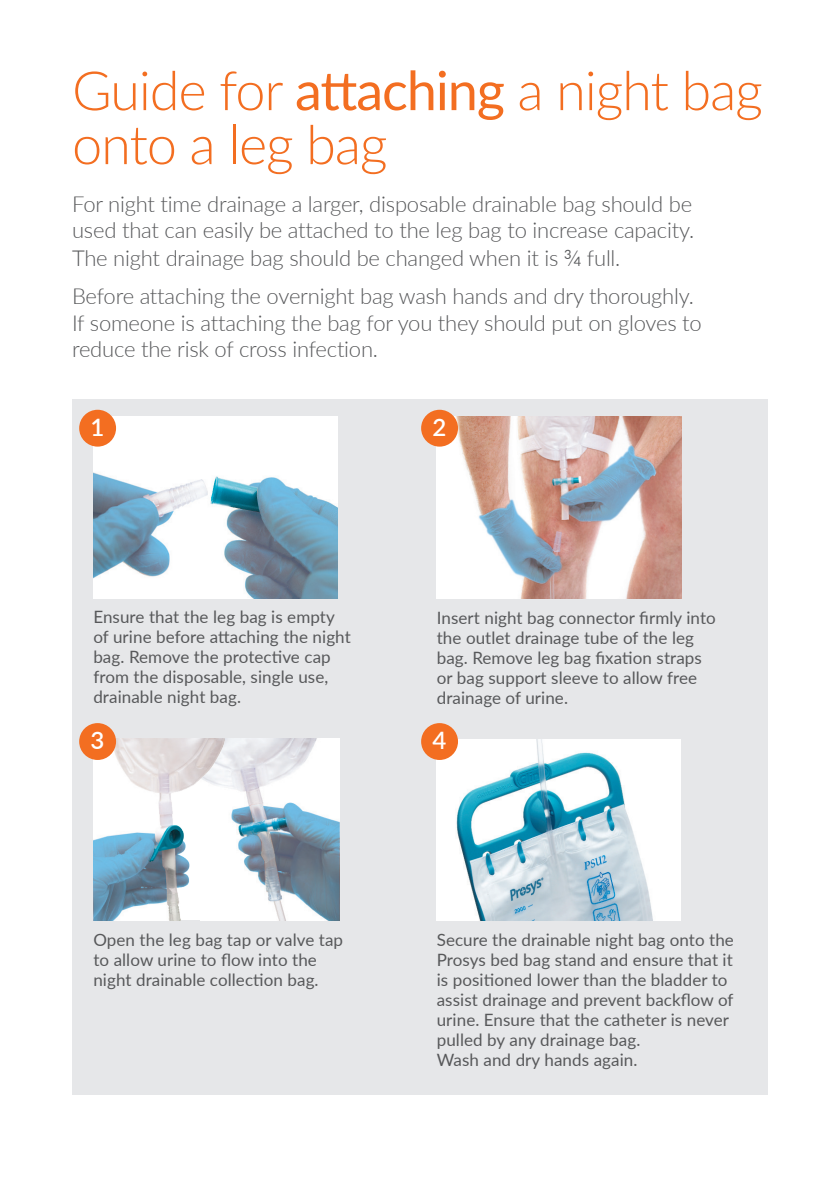
<style>
.page{position:relative;width:840px;height:1191px;background:#fff}
.page>*{position:absolute;margin:0;border:0;box-sizing:border-box;transform-origin:0 0}
.URO_HD2_21pt{font:300 54px/54px "Lato";letter-spacing:-.02em;color:#f36e21}
.Body_hd{font:600 24px "Lato";color:#fff}
.Body_01{font:300 22px/27.2px "Lato";letter-spacing:-.01em;color:#57585a;text-align:justify}
.Guide_text{font:17px/20px "Lato";letter-spacing:.005em;color:#57585a}
.s1{font-weight:400}
.s2{font-weight:400;font-size:12.8px}
</style>
<div class="page">
<div style="left:72px;top:399px;width:695px;height:695px;background:#e6e7e9"></div>
<img style="left:93px;top:417px;width:244px;height:181px">
<img style="left:201px;top:738px;width:138px;height:182px">
<img style="left:93px;top:739px;width:132px;height:181px">
<img style="left:436px;top:739px;width:244px;height:181px">
<img style="left:436px;top:417px;width:244px;height:181px">
<div style="left:79px;top:410px;width:37px;height:36px;background:#f36e21;border-radius:50%"></div>
<div style="left:79px;top:723px;width:37px;height:37px;background:#f36e21;border-radius:50%"></div>
<div style="left:421px;top:410px;width:37px;height:36px;background:#f36e21;border-radius:50%"></div>
<div style="left:421px;top:723px;width:37px;height:37px;background:#f36e21;border-radius:50%"></div>
<p class="URO_HD2_21pt" style="left:72px;top:62px;width:691px">Guide for <span class="s1">attaching</span> a night bag onto a leg bag</p>
<p class="Body_01" style="left:72px;top:190px;width:623px">For night time drainage a larger, disposable drainable bag should be used that can easily be attached to the leg bag to increase capacity.<br>The night drainage bag should be changed when it is <sup>3</sup>⁄<span class="s2">4</span> full.</p>
<p class="Body_01" style="left:72px;top:282px;width:631px;line-height:26.4px;text-align:left">Before attaching the overnight bag wash hands and dry thoroughly.<br>If someone is attaching the bag for you they should put on gloves to reduce the risk of cross infection.</p>
<p class="Body_hd" style="left:91px;top:410px;width:15px">1</p>
<p class="Guide_text" style="left:93px;top:606px;width:259px">Ensure that the leg bag is empty of urine before attaching the night bag. Remove the protective cap from the disposable, single use, drainable night bag.</p>
<p class="Body_hd" style="left:91px;top:723px;width:15px">3</p>
<p class="Guide_text" style="left:93px;top:928px;width:251px">Open the leg bag tap or valve tap to allow urine to flow into the night drainable collection bag.</p>
<p class="Body_hd" style="left:432px;top:410px;width:15px">2</p>
<p class="Guide_text" style="left:436px;top:607px;width:280px">Insert night bag connector firmly into the outlet drainage tube of the leg bag. Remove leg bag fixation straps or bag support sleeve to allow free drainage of urine.</p>
<p class="Body_hd" style="left:432px;top:723px;width:15px">4</p>
<p class="Guide_text" style="left:436px;top:929px;width:298px">Secure the drainable night bag onto the Prosys bed bag stand and ensure that it is positioned lower than the bladder to assist drainage and prevent backflow of urine. Ensure that the catheter is never pulled by any drainage bag.<br>Wash and dry hands again.</p>
</div>
